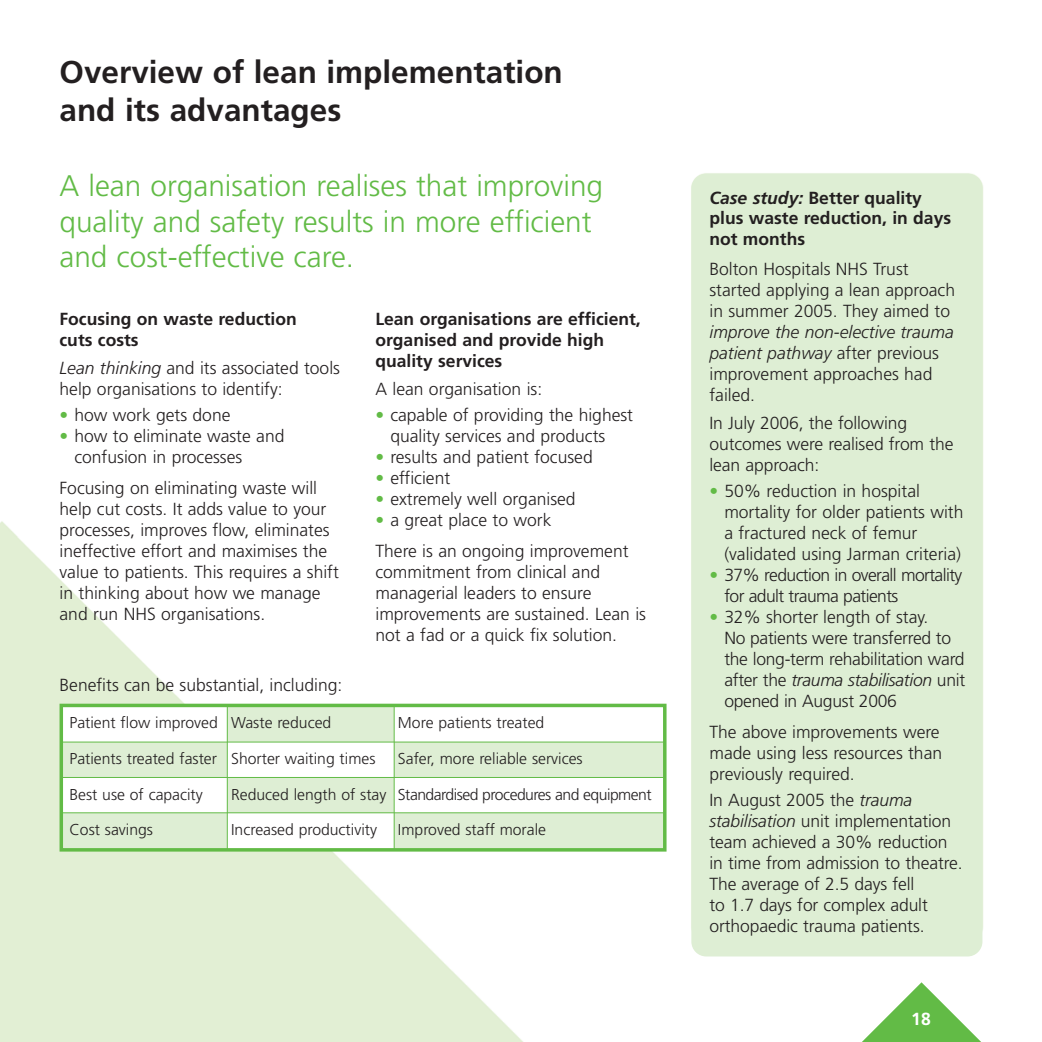
<style>
.page{position:relative;width:1042px;height:1042px;background:#fff}
.page>*{position:absolute;margin:0;border:0;box-sizing:border-box;transform-origin:0 0}
.t1{font:700 31.5px/37.8px "Frutiger";color:#231f20}
.t2{font:300 29.75px/35.7px "Frutiger";color:#62bb46}
.t3{font:300 17.5px/21px "Frutiger";color:#231f20}
.t4{font:700 17.5px/21px "Frutiger";color:#231f20}
.t5{font:300 17.5px/21px "Frutiger";letter-spacing:-.035em;color:#231f20}
.t6{font:700 17.5px "Frutiger";color:#fff}
.t7{font:300 15.75px "Frutiger";color:#231f20}
.t8{font:300 15.75px "Frutiger";letter-spacing:-.035em;color:#231f20}
.s1{font-style:italic}
.s2{color:#62bb46}
</style>
<div class="page">
<img style="left:0;top:173px;width:983px;height:869px">
<div style="left:61px;top:705px;width:603px;height:145px;background:#fff"></div>
<div style="left:394px;top:742px;width:271px;height:35px;background:#deeed4"></div>
<div style="left:394px;top:813px;width:271px;height:36px;background:#deeed4"></div>
<div style="left:227px;top:777px;width:167px;height:36px;background:#deeed4"></div>
<div style="left:227px;top:705px;width:167px;height:37px;background:#deeed4"></div>
<div style="left:61px;top:813px;width:166px;height:36px;background:#deeed4"></div>
<div style="left:61px;top:742px;width:166px;height:35px;background:#deeed4"></div>
<div style="left:60px;top:704px;width:606px;height:147px;border:4px solid #62bb46"></div>
<hr style="left:227px;top:704px;width:1px;height:146px;background:#62bb46">
<hr style="left:394px;top:704px;width:1px;height:146px;background:#62bb46">
<hr style="left:61px;top:741px;width:602px;height:1px;background:#62bb46">
<hr style="left:61px;top:812px;width:602px;height:1px;background:#62bb46">
<hr style="left:61px;top:777px;width:602px;height:1px;background:#62bb46">
<svg style="left:861px;top:982px;width:121px;height:60px"></svg>
<div style="left:691px;top:174px;width:291px;height:782px;background:#deeed4;border-radius:15px"></div>
<h1 class="t1" style="left:60px;top:56px;width:505px">Overview of lean implementation and its advantages</h1>
<h2 class="t2" style="left:60px;top:170px;width:545px">A lean organisation realises that improving quality and safety results in more efficient and cost-effective care.</h2>
<p class="t4" style="left:60px;top:309px;width:239px">Focusing on waste reduction cuts costs</p>
<p class="t3" style="left:60px;top:359px;width:282px"><span class="s1">Lean thinking</span> and its associated tools help organisations to identify:</p>
<p class="t3" style="left:60px;top:406px;width:172px"><span class="s2">•</span> how work gets done</p>
<p class="t3" style="left:74px;top:427px;width:211px;text-indent:-15px"><span class="s2">•</span> how to eliminate waste and confusion in processes</p>
<p class="t3" style="left:60px;top:479px;width:281px">Focusing on eliminating waste will help cut costs. It adds value to your processes, improves flow, eliminates ineffective effort and maximises the value to patients. This requires a shift in thinking about how we manage and run NHS organisations.</p>
<p class="t3" style="left:60px;top:675px;width:284px">Benefits can be substantial, including:</p>
<p class="t4" style="left:375px;top:309px;width:267px">Lean organisations are efficient, organised and provide high quality services</p>
<p class="t3" style="left:375px;top:380px;width:168px">A lean organisation is:</p>
<p class="t3" style="left:390px;top:406px;width:244px;text-indent:-15px"><span class="s2">•</span> capable of providing the highest quality services and products</p>
<p class="t3" style="left:375px;top:448px;width:219px"><span class="s2">•</span> results and patient focused</p>
<p class="t3" style="left:375px;top:469px;width:76px"><span class="s2">•</span> efficient</p>
<p class="t3" style="left:375px;top:490px;width:202px"><span class="s2">•</span> extremely well organised</p>
<p class="t3" style="left:375px;top:506px;width:255px;line-height:31px"><span class="s2">•</span> a great place to work<br>There is an ongoing improvement</p>
<p class="t3" style="left:375px;top:563px;width:272px">commitment from clinical and managerial leaders to ensure improvements are sustained. Lean is not a fad or a quick fix solution.</p>
<p class="t7" style="left:69px;top:716px;width:150px">Patient flow improved</p>
<p class="t7" style="left:69px;top:752px;width:149px">Patients treated faster</p>
<p class="t7" style="left:69px;top:788px;width:135px">Best use of capacity</p>
<p class="t7" style="left:69px;top:823px;width:85px">Cost savings</p>
<p class="t7" style="left:231px;top:716px;width:102px">Waste reduced</p>
<p class="t7" style="left:231px;top:752px;width:146px">Shorter waiting times</p>
<p class="t7" style="left:231px;top:788px;width:157px">Reduced length of stay</p>
<p class="t7" style="left:231px;top:823px;width:147px">Increased productivity</p>
<p class="t7" style="left:398px;top:716px;width:148px">More patients treated</p>
<p class="t7" style="left:398px;top:752px;width:186px">Safer, more reliable services</p>
<p class="t8" style="left:398px;top:788px;width:255px">Standardised procedures and equipment</p>
<p class="t7" style="left:398px;top:823px;width:150px">Improved staff morale</p>
<p class="t4" style="left:709px;top:189px;width:243px;line-height:20.1px"><span class="s1">Case study:</span> Better quality plus waste reduction, in days not months</p>
<p class="t3" style="left:709px;top:260px;width:247px">Bolton Hospitals NHS Trust started applying a lean approach in summer 2005. They aimed to</p>
<p class="t3" style="left:709px;top:323px;width:246px"><span class="s1">improve the non-elective trauma patient pathway</span> after previous improvement approaches had failed.</p>
<p class="t3" style="left:709px;top:414px;width:245px">In July 2006, the following outcomes were realised from the lean approach:</p>
<p class="t3" style="left:724px;top:482px;width:241px;text-indent:-15px"><span class="s2">•</span> 50% reduction in hospital mortality for older patients with a fractured neck of femur (validated using Jarman criteria)</p>
<p class="t5" style="left:724px;top:566px;width:240px;text-indent:-15px"><span class="s2">•</span> 37% reduction in overall mortality for adult trauma patients</p>
<p class="t3" style="left:724px;top:608px;width:242px;text-indent:-15px"><span class="s2">•</span> 32% shorter length of stay.<br>No patients were transferred to the long-term rehabilitation ward after the <span class="s1">trauma stabilisation</span> unit opened in August 2006</p>
<p class="t3" style="left:709px;top:723px;width:234px">The above improvements were made using less resources than previously required.</p>
<p class="t3" style="left:709px;top:791px;width:255px">In August 2005 the <span class="s1">trauma stabilisation</span> unit implementation team achieved a 30% reduction in time from admission to theatre.<br>The average of 2.5 days fell<br>to 1.7 days for complex adult orthopaedic trauma patients.</p>
<p class="t6" style="left:911px;top:1012px;width:21px">18</p>
</div>
